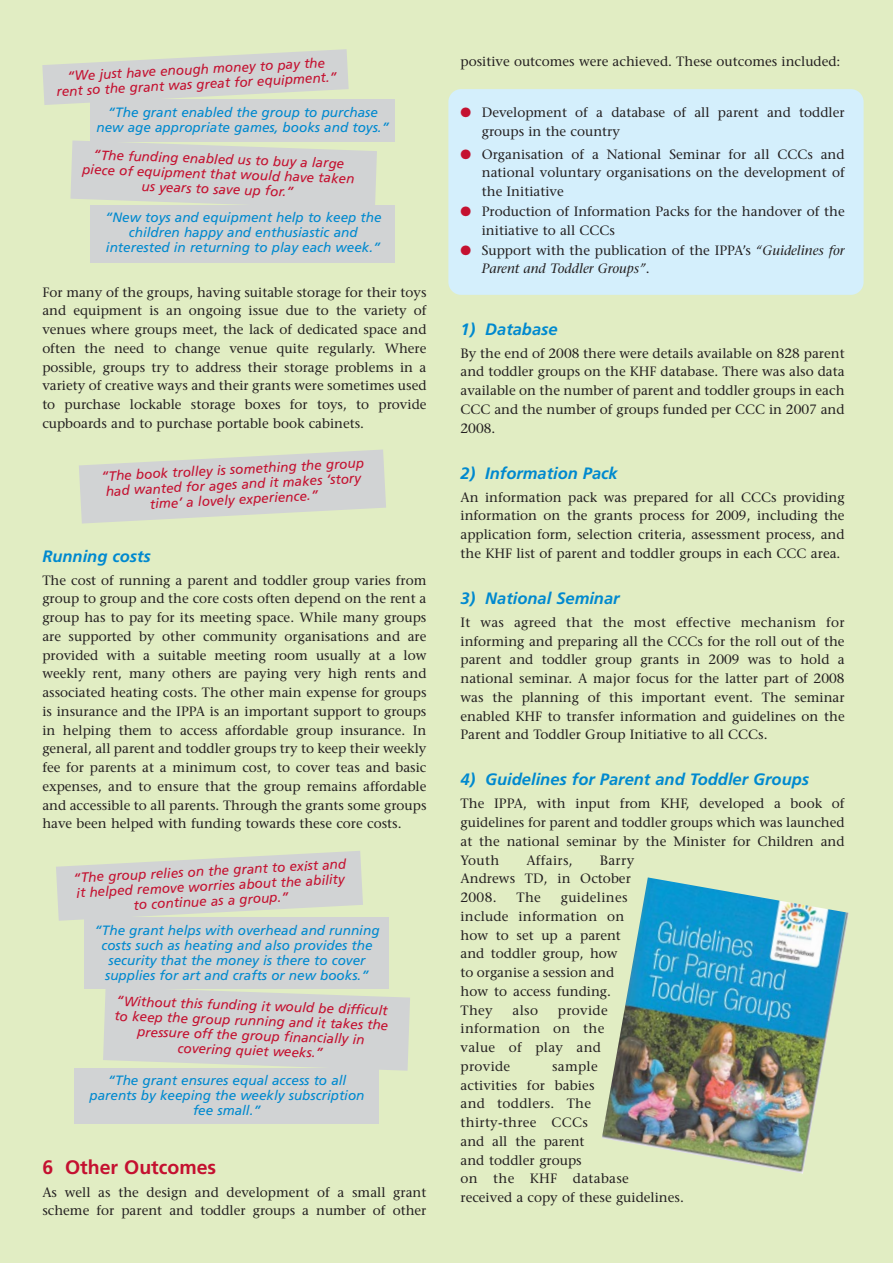
<style>
.page{position:relative;width:893px;height:1263px;background:#fff}
.page>*{position:absolute;margin:0;border:0;box-sizing:border-box;transform-origin:0 0}
.t1{font:700 19.5px "Frutiger";color:#c41130}
.t2{font:italic 700 16.5px "Frutiger";color:#0089cf}
.t3{font:13.5px/18.8px "Stone Serif";color:#231f20;text-align:justify}
.t4{font:italic 13.5px/15px "Frutiger";color:#c41130;text-align:center}
.t5{font:italic 13.5px/15px "Frutiger";color:#0089cf;text-align:center}
.t6{font:13.5px/18.8px "Stone Serif";letter-spacing:.025em;color:#231f20}
.s1{color:#c41130}
.s2{font-style:italic}
</style>
<div class="page">
<div style="left:0;top:0;width:892px;height:1263px;background:#e1edc3"></div>
<div style="left:448px;top:89px;width:415px;height:206px;background:#d4effc;border-radius:13px"></div>
<svg style="left:42px;top:49px;width:306px;height:56px"></svg>
<div style="left:90px;top:100px;width:304px;height:42px;background:#d1d3d4"></div>
<svg style="left:70px;top:140px;width:307px;height:65px;background:#d2d5d2"></svg>
<div style="left:90px;top:205px;width:305px;height:57px;background:#d1d3d4"></div>
<svg style="left:79px;top:450px;width:307px;height:74px"></svg>
<svg style="left:56px;top:851px;width:307px;height:70px"></svg>
<div style="left:84px;top:918px;width:304px;height:71px;background:#d1d3d4"></div>
<svg style="left:103px;top:987px;width:307px;height:84px;background:#d2d5d2"></svg>
<div style="left:74px;top:1068px;width:304px;height:55px;background:#d1d3d4"></div>
<img style="left:602px;top:877px;width:246px;height:297px">
<p class="t4" style="left:55px;top:70px;width:282px;rotate:-3deg">“We just have enough money to pay the rent so the grant was great for equipment.”</p>
<p class="t5" style="left:96px;top:106px;width:294px">“The grant enabled the group to purchase new age appropriate games, books and toys.”</p>
<p class="t4" style="left:83px;top:148px;width:274px;rotate:2deg">“The funding enabled us to buy a large piece of equipment that would have taken us years to save up for.”</p>
<p class="t5" style="left:105px;top:211px;width:278px">“New toys and equipment help to keep the children happy and enthusiastic and interested in returning to play each week.”</p>
<p class="t3" style="left:42px;top:284px;width:385px">For many of the groups, having suitable storage for their toys and equipment is an ongoing issue due to the variety of venues where groups meet, the lack of dedicated space and often the need to change venue quite regularly. Where possible, groups try to address their storage problems in a variety of creative ways and their grants were sometimes used to purchase lockable storage boxes for toys, to provide cupboards and to purchase portable book cabinets.</p>
<p class="t4" style="left:101px;top:470px;width:265px;rotate:-3deg">“The book trolley is something the group had wanted for ages and it makes ‘story time’ a lovely experience.”</p>
<p class="t2" style="left:42px;top:549px;width:110px">Running costs</p>
<p class="t3" style="left:42px;top:572px;width:385px">The cost of running a parent and toddler group varies from group to group and the core costs often depend on the rent a group has to pay for its meeting space. While many groups are supported by other community organisations and are provided with a suitable meeting room usually at a low weekly rent, many others are paying very high rents and associated heating costs. The other main expense for groups is insurance and the IPPA is an important support to groups in helping them to access affordable group insurance. In general, all parent and toddler groups try to keep their weekly fee for parents at a minimum cost, to cover teas and basic expenses, and to ensure that the group remains affordable and accessible to all parents. Through the grants some groups have been helped with funding towards these core costs.</p>
<p class="t4" style="left:73px;top:872px;width:275px;rotate:-3deg">“The group relies on the grant to exist and it helped remove worries about the ability to continue as a group.”</p>
<p class="t5" style="left:94px;top:924px;width:287px">“The grant helps with overhead and running costs such as heating and also provides the security that the money is there to cover supplies for art and crafts or new books.”</p>
<p class="t4" style="left:115px;top:994px;width:275px;rotate:2deg">“Without this funding it would be difficult to keep the group running and it takes the pressure off the group financially in covering quiet weeks.”</p>
<p class="t5" style="left:89px;top:1074px;width:276px">“The grant ensures equal access to all parents by keeping the weekly subscription fee small.”</p>
<h1 class="t1" style="left:42px;top:1159px;width:175px">6 Other Outcomes</h1>
<p class="t3" style="left:42px;top:1184px;width:385px">As well as the design and development of a small grant scheme for parent and toddler groups a number of other</p>
<p class="t3" style="left:460px;top:54px;width:381px">positive outcomes were achieved. These outcomes included:</p>
<p class="t3" style="left:482px;top:104px;width:364px;text-indent:-21px"><span class="s1">●</span> Development of a database of all parent and toddler groups in the country</p>
<p class="t3" style="left:482px;top:146px;width:364px;text-indent:-21px"><span class="s1">●</span> Organisation of a National Seminar for all CCCs and national voluntary organisations on the development of the Initiative</p>
<p class="t3" style="left:482px;top:203px;width:364px;text-indent:-21px"><span class="s1">●</span> Production of Information Packs for the handover of the initiative to all CCCs</p>
<p class="t3" style="left:482px;top:242px;width:364px;text-indent:-21px"><span class="s1">●</span> Support with the publication of the IPPA’s <span class="s2">“Guidelines for<br>Parent and Toddler Groups”</span>.</p>
<p class="t2" style="left:460px;top:322px;width:99px">1) Database</p>
<p class="t3" style="left:460px;top:345px;width:385px">By the end of 2008 there were details available on 828 parent and toddler groups on the KHF database. There was also data available on the number of parent and toddler groups in each CCC and the number of groups funded per CCC in 2007 and 2008.</p>
<p class="t2" style="left:460px;top:466px;width:159px">2) Information Pack</p>
<p class="t3" style="left:460px;top:489px;width:385px">An information pack was prepared for all CCCs providing information on the grants process for 2009, including the application form, selection criteria, assessment process, and the KHF list of parent and toddler groups in each CCC area.</p>
<p class="t2" style="left:460px;top:592px;width:161px">3) National Seminar</p>
<p class="t3" style="left:460px;top:614px;width:385px">It was agreed that the most effective mechanism for informing and preparing all the CCCs for the roll out of the parent and toddler group grants in 2009 was to hold a national seminar. A major focus for the latter part of 2008 was the planning of this important event. The seminar enabled KHF to transfer information and guidelines on the Parent and Toddler Group Initiative to all CCCs.</p>
<p class="t2" style="left:460px;top:773px;width:350px">4) Guidelines for Parent and Toddler Groups</p>
<p class="t3" style="left:460px;top:796px;width:385px">The IPPA, with input from KHF, developed a book of guidelines for parent and toddler groups which was launched at the national seminar by the Minister for Children and Youth</p>
<p class="t6" style="left:526px;top:852px;width:48px">Affairs,</p>
<p class="t3" style="left:460px;top:852px;width:175px;text-align:left;text-indent:139px">Barry<br>Andrews TD, in October<br>2008.</p>
<p class="t3" style="left:460px;top:890px;width:168px;text-align:left;text-indent:100px">guidelines include information on how to set up a parent and toddler group, how to organise a session and how to access funding.<br>They</p>
<p class="t3" style="left:516px;top:890px;width:26px">The</p>
<p class="t6" style="left:460px;top:1002px;width:149px;text-indent:97px">provide information on the value of play and provide</p>
<p class="t3" style="left:512px;top:1002px;width:27px">also</p>
<p class="t3" style="left:460px;top:1058px;width:225px;text-align:left;text-indent:91px">sample<br>activities for babies<br>and toddlers. The<br>thirty-three CCCs<br>and all the parent<br>and toddler groups<br>on the KHF database received a copy of these guidelines.</p>
</div>
